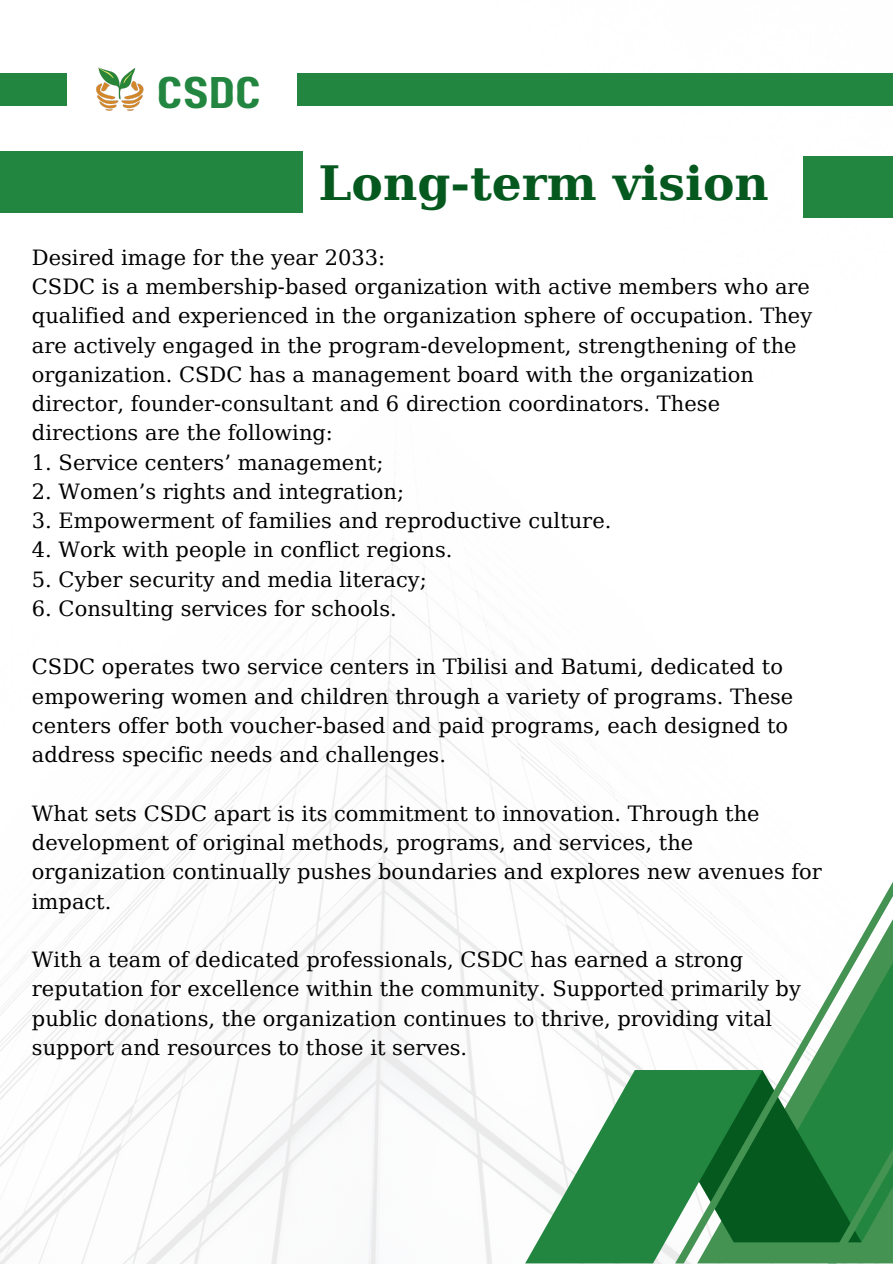
<style>
.page{position:relative;width:893px;height:1264px;background:#fff}
.page>*{position:absolute;margin:0;border:0;box-sizing:border-box;transform-origin:0 0}
.t1{font:700 47.25px "DejaVu Serif";color:#05591e}
.t2{font:44.25px "Paalalabas Display Wide BETA";color:#228640}
.t3{font:21px/29.2px "DejaVu Serif";color:#000}
</style>
<div class="page">
<img style="left:0;top:105px;width:892px;height:1158px">
<svg style="left:525px;top:1070px;width:150px;height:193px;fill:#228640"></svg>
<svg style="left:675px;top:876px;width:217px;height:387px"></svg>
<div style="left:297px;top:73px;width:595px;height:32px;background:#228640"></div>
<div style="left:0;top:73px;width:67px;height:32px;background:#228640"></div>
<img style="left:93px;top:67px;width:54px;height:45px">
<div style="left:0;top:151px;width:302px;height:62px;background:#228640"></div>
<div style="left:802px;top:156px;width:90px;height:61px;background:#228640"></div>
<p class="t2" style="left:157px;top:74px;width:106px">CSDC</p>
<p class="t1" style="left:318px;top:156px;width:452px">Long-term vision</p>
<p class="t3" style="left:32px;top:243px;width:355px">Desired image for the year 2033:</p>
<p class="t3" style="left:32px;top:272px;width:781px">CSDC is a membership-based organization with active members who are qualified and experienced in the organization sphere of occupation. They are actively engaged in the program-development, strengthening of the organization. CSDC has a management board with the organization director, founder-consultant and 6 direction coordinators. These directions are the following:</p>
<h1 class="t3" style="left:32px;top:447px;width:353px">1. Service centers’ management;</h1>
<h2 class="t3" style="left:32px;top:477px;width:373px">2. Women’s rights and integration;</h2>
<p class="t3" style="left:32px;top:506px;width:581px">3. Empowerment of families and reproductive culture.</p>
<p class="t3" style="left:32px;top:535px;width:422px">4. Work with people in conflict regions.</p>
<p class="t3" style="left:32px;top:564px;width:396px">5. Cyber security and media literacy;</p>
<p class="t3" style="left:32px;top:594px;width:366px">6. Consulting services for schools.</p>
<p class="t3" style="left:32px;top:652px;width:762px">CSDC operates two service centers in Tbilisi and Batumi, dedicated to empowering women and children through a variety of programs. These centers offer both voucher-based and paid programs, each designed to address specific needs and challenges.</p>
<p class="t3" style="left:32px;top:798px;width:791px">What sets CSDC apart is its commitment to innovation. Through the development of original methods, programs, and services, the organization continually pushes boundaries and explores new avenues for impact.</p>
<p class="t3" style="left:32px;top:945px;width:770px">With a team of dedicated professionals, CSDC has earned a strong reputation for excellence within the community. Supported primarily by public donations, the organization continues to thrive, providing vital support and resources to those it serves.</p>
</div>
